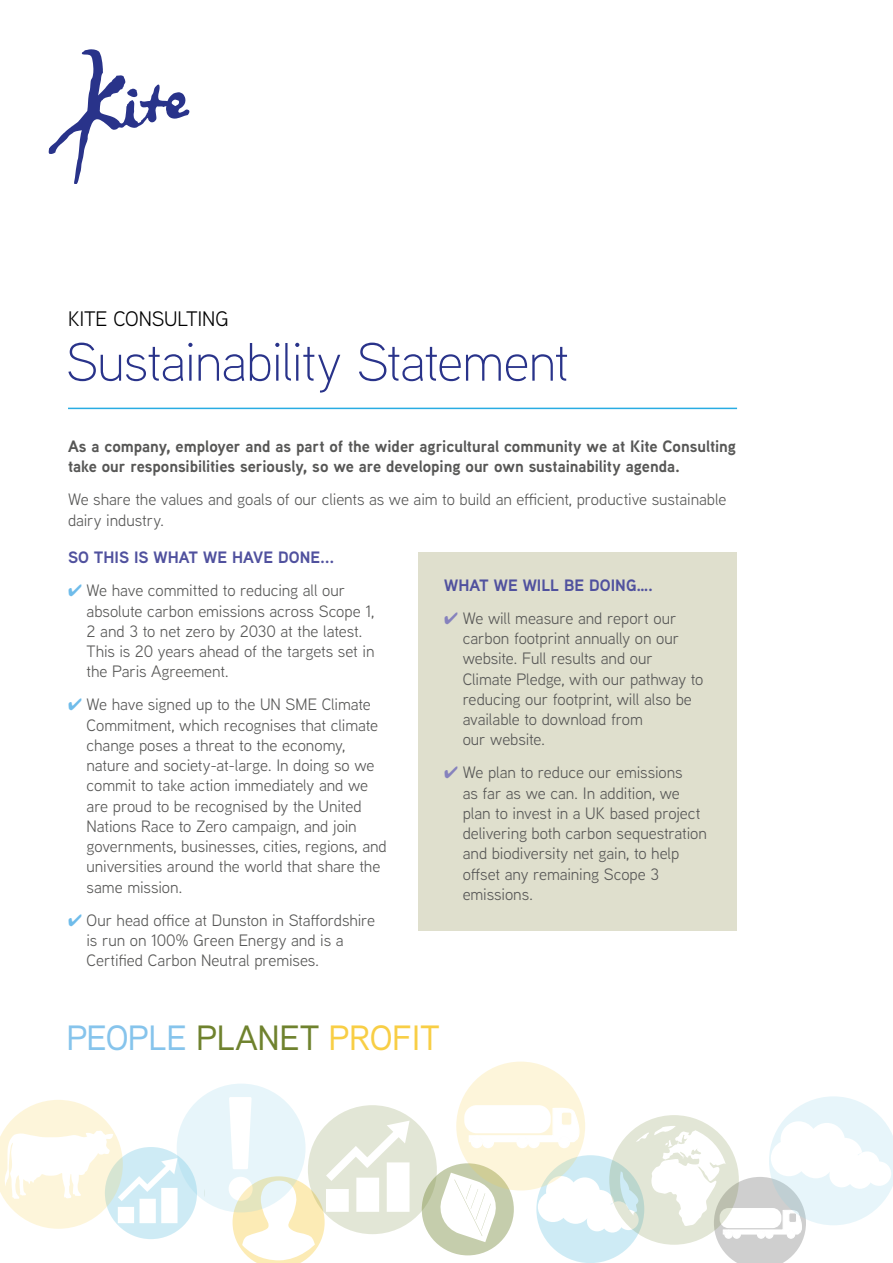
<style>
.page{position:relative;width:893px;height:1263px;background:#fff}
.page>*{position:absolute;margin:0;border:0;box-sizing:border-box;transform-origin:0 0}
.t1{font:300 54px "Aaux Next";letter-spacing:-.02em;color:#29338a}
.t2{font:500 35.1px "Aaux Next";letter-spacing:-.01em;color:#86c4ec}
.t3{font:21px "Aaux Next";letter-spacing:-.015em;color:#000}
.t4{font:16.5px/20.2px "Aaux Next";letter-spacing:-.005em;color:#575756}
.t5{font:700 16.5px/20.2px "Aaux Next";letter-spacing:-.005em;color:#575756}
.t6{font:700 16.5px "Aaux Next";letter-spacing:.005em;color:#50519e}
.s1{color:#6fbcea}
.s2{color:#8682bd}
.s3{color:#6f822e}
.s4{color:#f8ce45}
</style>
<div class="page">
<hr style="left:68px;top:408px;width:669px;height:1px;background:#29ace3">
<svg style="left:0;top:1100px;width:197px;height:139px"></svg>
<div style="left:456px;top:1061px;width:129px;height:129px;background:#fdf5da;border-radius:50%"></div>
<div style="left:177px;top:1083px;width:129px;height:129px;background:#e7f5fa;border-radius:50%"></div>
<svg style="left:229px;top:1096px;width:664px;height:167px"></svg>
<div style="left:418px;top:552px;width:319px;height:378px;background:#dfdfcd"></div>
<svg style="left:49px;top:49px;width:140px;height:135px"></svg>
<p class="t3" style="left:68px;top:305px;width:162px">KITE CONSULTING</p>
<h1 class="t1" style="left:66px;top:326px;width:505px">Sustainability Statement</h1>
<p class="t5" style="left:68px;top:436px;width:670px">As a company, employer and as part of the wider agricultural community we at Kite Consulting take our responsibilities seriously, so we are developing our own sustainability agenda.</p>
<p class="t4" style="left:68px;top:489px;width:660px">We share the values and goals of our clients as we aim to build an efficient, productive sustainable dairy industry.</p>
<p class="t6" style="left:68px;top:546px;width:268px">SO THIS IS WHAT WE HAVE DONE...</p>
<p class="t4" style="left:87px;top:580px;width:289px;text-indent:-19px"><span class="s1">✔</span> We have committed to reducing all our absolute carbon emissions across Scope 1, 2 and 3 to net zero by 2030 at the latest.<br>This is 20 years ahead of the targets set in the Paris Agreement.</p>
<p class="t4" style="left:87px;top:694px;width:302px;text-indent:-19px"><span class="s1">✔</span> We have signed up to the UN SME Climate Commitment, which recognises that climate change poses a threat to the economy, nature and society-at-large. In doing so we commit to take action immediately and we are proud to be recognised by the United Nations Race to Zero campaign, and join governments, businesses, cities, regions, and universities around the world that share the same mission.</p>
<p class="t4" style="left:87px;top:909px;width:290px;text-indent:-19px"><span class="s1">✔</span> Our head office at Dunston in Staffordshire is run on 100% Green Energy and is a<br>Certified Carbon Neutral premises.</p>
<p class="t6" style="left:444px;top:573px;width:211px">WHAT WE WILL BE DOING….</p>
<p class="t4" style="left:463px;top:607px;width:242px;text-indent:-19px"><span class="s2">✔</span> We will measure and report our carbon footprint annually on our website. Full results and our<br>Climate Pledge, with our pathway to reducing our footprint, will also be available to download from<br>our website.</p>
<p class="t4" style="left:463px;top:762px;width:246px;text-indent:-19px"><span class="s2">✔</span> We plan to reduce our emissions<br>as far as we can. In addition, we plan to invest in a UK based project delivering both carbon sequestration and biodiversity net gain, to help offset any remaining Scope 3 emissions.</p>
<h2 class="t2" style="left:66px;top:1014px;width:375px">PEOPLE <span class="s3">PLANET</span> <span class="s4">PROFIT</span></h2>
</div>
